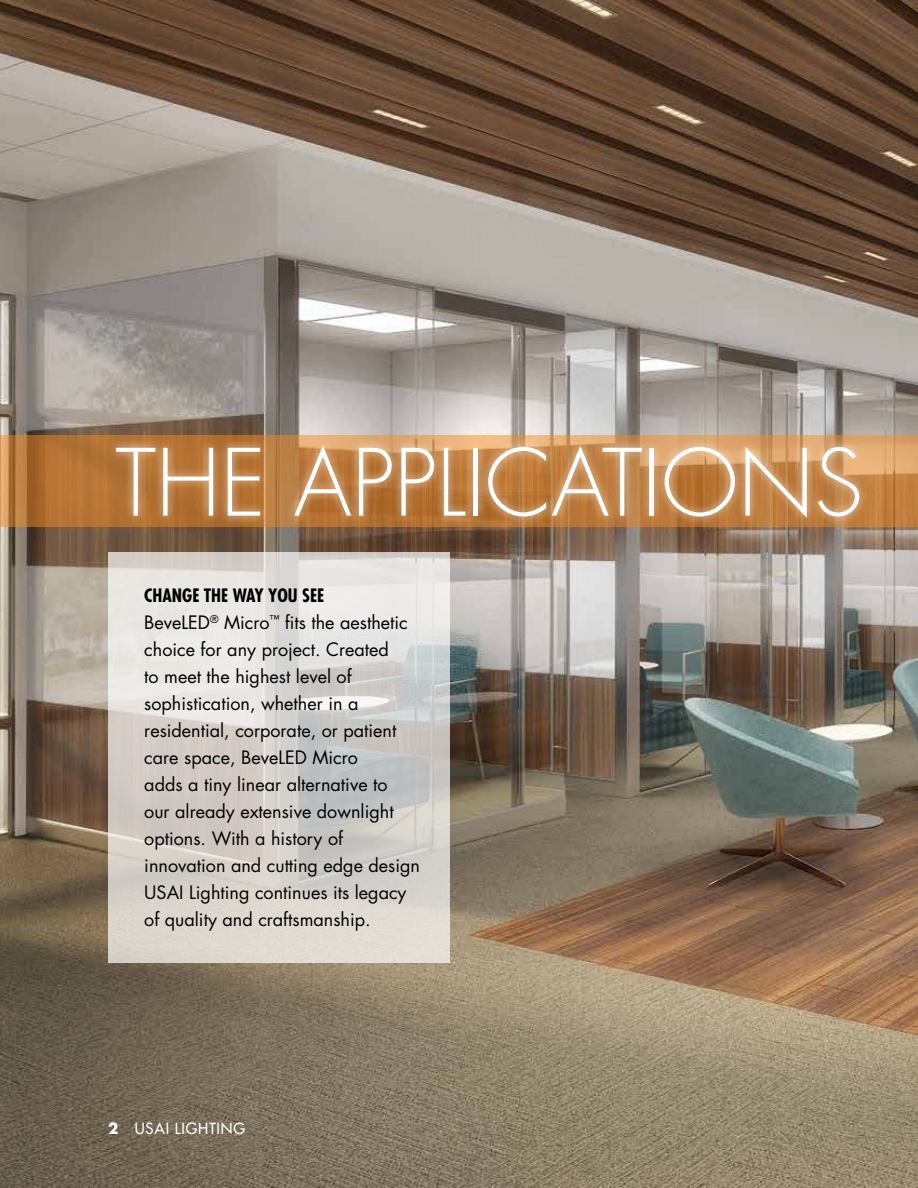
<style>
.page{position:relative;width:918px;height:1188px;background:#fff}
.page>*{position:absolute;margin:0;border:0;box-sizing:border-box;transform-origin:0 0}
.t1{font:300 90px "Futura";color:#fff}
.t2{font:18px/27px "Futura";color:#000}
.t3{font:15px "Futura";letter-spacing:.05em;color:#fff}
.s1{font-weight:700;font-stretch:condensed}
.s2{font-weight:700}
</style>
<div class="page">
<img style="left:0;top:0;width:918px;height:1188px">
<svg style="left:0;top:435px;width:918px;height:92px;background:#bb7c3f"></svg>
<div style="left:107px;top:438px;width:811px;height:88px;background:#fff;opacity:.75"></div>
<svg style="left:108px;top:552px;width:342px;height:410px;background:#d9d5d1"></svg>
<h1 class="t1" style="left:116px;top:425px;width:749px">THE APPLICATIONS</h1>
<p class="t2" style="left:144px;top:582px;width:277px"><span class="s1">CHANGE THE WAY YOU SEE<br></span>BeveLED<sup>®</sup> Micro<sup>™</sup> fits the aesthetic choice for any project. Created<br>to meet the highest level of sophistication, whether in a residential, corporate, or patient care space, BeveLED Micro<br>adds a tiny linear alternative to<br>our already extensive downlight options. With a history of innovation and cutting edge design<br>USAI Lighting continues its legacy of quality and craftsmanship.</p>
<p class="t3" style="left:108px;top:1119px;width:139px"><span class="s2">2</span> USAI LIGHTING</p>
</div>
